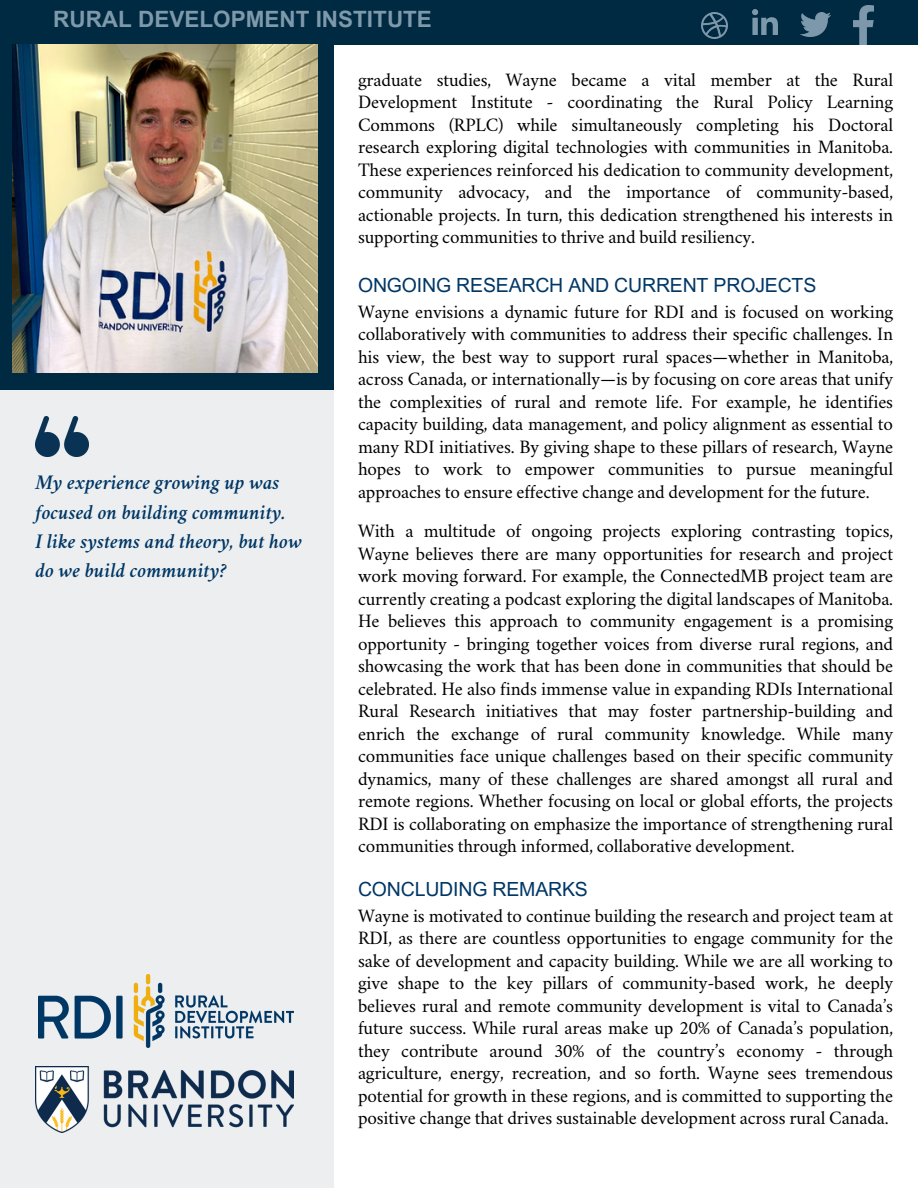
<style>
.page{position:relative;width:918px;height:1188px;background:#fff}
.page>*{position:absolute;margin:0;border:0;box-sizing:border-box;transform-origin:0 0}
.t1{font:700 22.5px "Arial MT Pro";color:#7e99aa}
.t2{font:italic 600 21px/29.2px "Crimson";color:#003766}
.t3{font:19.5px "Arial MT Pro";letter-spacing:-.01em;color:#003766}
.t4{font:18.75px/22.5px "Crimson";letter-spacing:-.01em;color:#000;text-align:justify}
</style>
<div class="page">
<div style="left:0;top:0;width:333px;height:1188px;background:#eceeef"></div>
<div style="left:0;top:0;width:918px;height:44px;background:#002942"></div>
<img style="left:35px;top:416px;width:53px;height:41px">
<img style="left:38px;top:975px;width:256px;height:73px">
<img style="left:35px;top:1067px;width:258px;height:65px">
<img style="left:701px;top:12px;width:26px;height:26px">
<img style="left:801px;top:12px;width:29px;height:25px">
<img style="left:854px;top:6px;width:20px;height:38px">
<img style="left:752px;top:9px;width:25px;height:25px">
<div style="left:0;top:38px;width:333px;height:351px;background:#002942"></div>
<img style="left:12px;top:44px;width:305px;height:329px">
<p class="t1" style="left:53px;top:11px;width:380px">RURAL DEVELOPMENT INSTITUTE</p>
<p class="t2" style="left:35px;top:470px;width:268px">My experience growing up was focused on building community.<br>I like systems and theory, but how do we build community?</p>
<p class="t4" style="left:358px;top:70px;width:537px">graduate studies, Wayne became a vital member at the Rural Development Institute - coordinating the Rural Policy Learning Commons (RPLC) while simultaneously completing his Doctoral research exploring digital technologies with communities in Manitoba.<br>These experiences reinforced his dedication to community development, community advocacy, and the importance of community-based, actionable projects. In turn, this dedication strengthened his interests in supporting communities to thrive and build resiliency.</p>
<p class="t3" style="left:358px;top:278px;width:460px">ONGOING RESEARCH AND CURRENT PROJECTS</p>
<p class="t4" style="left:358px;top:302px;width:537px">Wayne envisions a dynamic future for RDI and is focused on working collaboratively with communities to address their specific challenges. In his view, the best way to support rural spaces—whether in Manitoba, across Canada, or internationally—is by focusing on core areas that unify the complexities of rural and remote life. For example, he identifies capacity building, data management, and policy alignment as essential to many RDI initiatives. By giving shape to these pillars of research, Wayne hopes to work to empower communities to pursue meaningful approaches to ensure effective change and development for the future.</p>
<p class="t4" style="left:358px;top:522px;width:537px">With a multitude of ongoing projects exploring contrasting topics, Wayne believes there are many opportunities for research and project work moving forward. For example, the ConnectedMB project team are currently creating a podcast exploring the digital landscapes of Manitoba.<br>He believes this approach to community engagement is a promising opportunity - bringing together voices from diverse rural regions, and showcasing the work that has been done in communities that should be celebrated. He also finds immense value in expanding RDIs International Rural Research initiatives that may foster partnership-building and enrich the exchange of rural community knowledge. While many communities face unique challenges based on their specific community dynamics, many of these challenges are shared amongst all rural and remote regions. Whether focusing on local or global efforts, the projects RDI is collaborating on emphasize the importance of strengthening rural communities through informed, collaborative development.</p>
<p class="t3" style="left:358px;top:882px;width:231px">CONCLUDING REMARKS</p>
<p class="t4" style="left:358px;top:906px;width:537px">Wayne is motivated to continue building the research and project team at RDI, as there are countless opportunities to engage community for the sake of development and capacity building. While we are all working to give shape to the key pillars of community-based work, he deeply believes rural and remote community development is vital to Canada’s future success. While rural areas make up 20% of Canada’s population, they contribute around 30% of the country’s economy - through agriculture, energy, recreation, and so forth. Wayne sees tremendous potential for growth in these regions, and is committed to supporting the positive change that drives sustainable development across rural Canada.</p>
</div>
